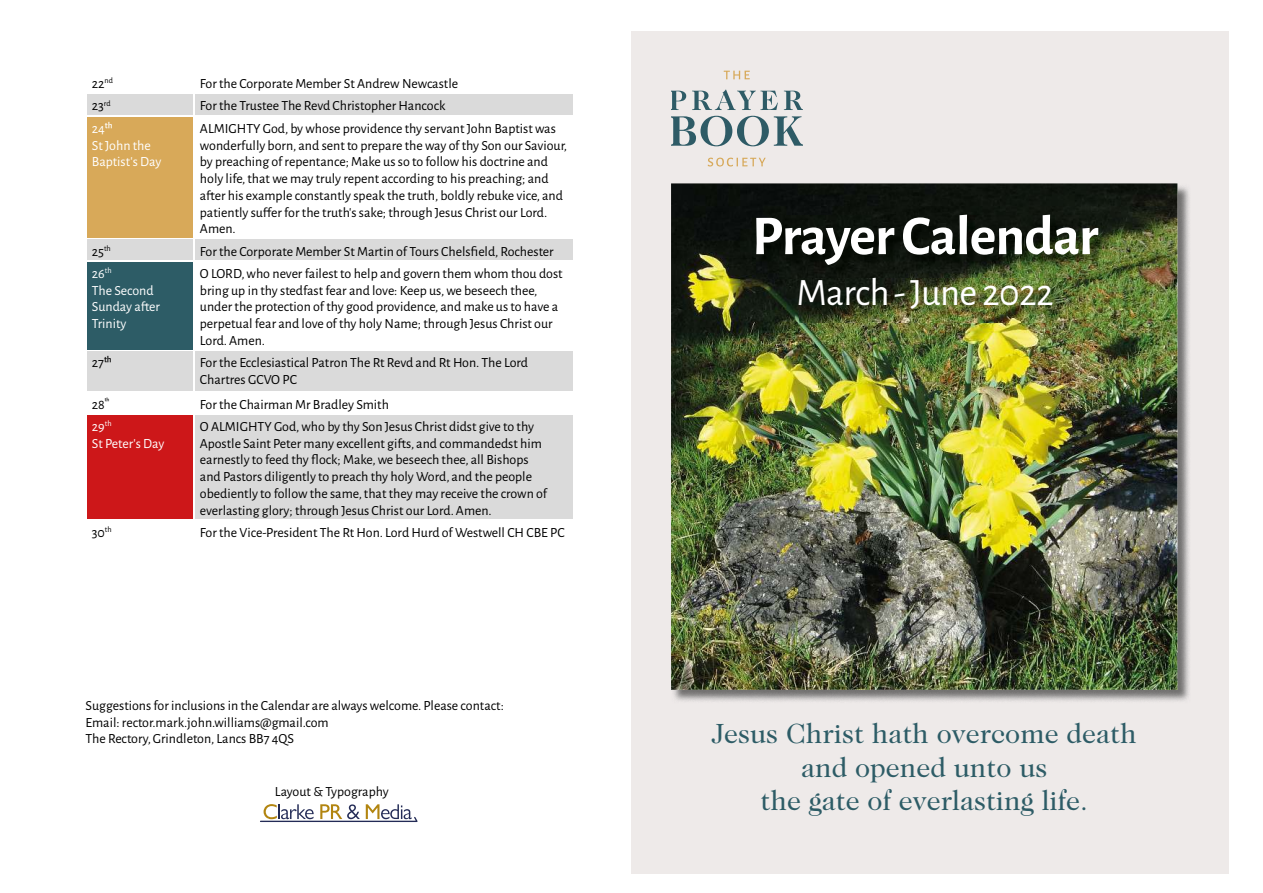
<style>
.page{position:relative;width:1263px;height:893px;background:#fff}
.page>*{position:absolute;margin:0;border:0;box-sizing:border-box;transform-origin:0 0}
.t1{font:700 56.25px "Alegreya Sans";letter-spacing:-.015em;color:#fff}
.t2{font:38.85px "Alegreya Sans";letter-spacing:-.015em;color:#fff}
.t3{font:28.05px/33.6px "Caslon 224 Std";color:#2d5c66;text-align:center}
.t4{font:13.95px/16.8px "Alegreya Sans";color:#000}
.t5{font:13.95px/16.8px "Alegreya Sans";color:#fff}
</style>
<div class="page">
<svg style="left:260px;top:804px;width:158px;height:18px"></svg>
<svg style="left:87px;top:95px;width:486px;height:424px"></svg>
<div style="left:86px;top:116px;width:108px;height:123px;background:#d8a959"></div>
<div style="left:86px;top:261px;width:108px;height:89px;background:#2d5c66"></div>
<div style="left:86px;top:414px;width:108px;height:106px;background:#cd1719"></div>
<svg style="left:194px;top:95px;width:1px;height:20px"></svg>
<hr style="left:86px;top:115px;width:108px;height:2px;background:#fff">
<hr style="left:86px;top:117px;width:1px;height:122px;background:#fff">
<hr style="left:194px;top:115px;width:380px;height:2px;background:#fff">
<hr style="left:194px;top:117px;width:1px;height:122px;background:#fff">
<svg style="left:194px;top:240px;width:1px;height:20px"></svg>
<hr style="left:86px;top:260px;width:108px;height:2px;background:#fff">
<hr style="left:86px;top:262px;width:1px;height:88px;background:#fff">
<hr style="left:194px;top:260px;width:380px;height:2px;background:#fff">
<hr style="left:194px;top:262px;width:1px;height:88px;background:#fff">
<hr style="left:194px;top:351px;width:1px;height:40px;background:#fff">
<hr style="left:86px;top:391px;width:108px;height:2px;background:#fff">
<hr style="left:194px;top:391px;width:380px;height:2px;background:#fff">
<svg style="left:194px;top:393px;width:1px;height:21px"></svg>
<hr style="left:86px;top:414px;width:1px;height:106px;background:#fff">
<hr style="left:194px;top:414px;width:1px;height:106px;background:#fff">
<hr style="left:87px;top:239px;width:486px;height:1px;background:#fff">
<hr style="left:87px;top:350px;width:486px;height:1px;background:#fff">
<hr style="left:87px;top:414px;width:486px;height:1px;background:#fff">
<div style="left:631px;top:31px;width:598px;height:843px;background:#eeeae9"></div>
<img style="left:673px;top:184px;width:517px;height:517px">
<img style="left:671px;top:183px;width:506px;height:507px">
<svg style="left:708px;top:158px;width:58px;height:8px"></svg>
<svg style="left:724px;top:71px;width:26px;height:8px"></svg>
<svg style="left:671px;top:91px;width:15px;height:19px"></svg>
<svg style="left:692px;top:89px;width:86px;height:21px"></svg>
<svg style="left:784px;top:91px;width:18px;height:19px"></svg>
<svg style="left:671px;top:116px;width:131px;height:30px"></svg>
<img style="left:757px;top:215px;width:354px;height:64px">
<img style="left:800px;top:279px;width:265px;height:43px">
<p class="t4" style="left:92px;top:76px;width:23px">22<sup>nd</sup></p>
<p class="t4" style="left:200px;top:76px;width:260px">For the Corporate Member St Andrew Newcastle</p>
<p class="t4" style="left:92px;top:98px;width:20px">23<sup>rd</sup></p>
<p class="t4" style="left:200px;top:98px;width:247px">For the Trustee The Revd Christopher Hancock</p>
<p class="t5" style="left:92px;top:121px;width:71px">24th<br>St John the<br>Baptist's Day</p>
<p class="t4" style="left:200px;top:121px;width:369px">ALMIGHTY God, by whose providence thy servant John Baptist was wonderfully born, and sent to prepare the way of thy Son our Saviour, by preaching of repentance; Make us so to follow his doctrine and holy life, that we may truly repent according to his preaching; and after his example constantly speak the truth, boldly rebuke vice, and patiently suffer for the truth's sake; through Jesus Christ our Lord.<br>Amen.</p>
<p class="t4" style="left:92px;top:243px;width:21px">25<sup>th</sup></p>
<p class="t4" style="left:200px;top:243px;width:355px">For the Corporate Member St Martin of Tours Chelsfield, Rochester</p>
<p class="t5" style="left:92px;top:266px;width:70px">26<sup>th<br></sup>The Second<br>Sunday after<br>Trinity</p>
<p class="t4" style="left:200px;top:266px;width:364px">O LORD, who never failest to help and govern them whom thou dost bring up in thy stedfast fear and love: Keep us, we beseech thee, under the protection of thy good providence, and make us to have a perpetual fear and love of thy holy Name; through Jesus Christ our Lord. Amen.</p>
<p class="t4" style="left:92px;top:355px;width:21px">27th</p>
<p class="t4" style="left:200px;top:355px;width:330px">For the Ecclesiastical Patron The Rt Revd and Rt Hon. The Lord<br>Chartres GCVO PC</p>
<p class="t4" style="left:92px;top:396px;width:19px">28<sup>th</sup></p>
<p class="t4" style="left:200px;top:396px;width:190px">For the Chairman Mr Bradley Smith</p>
<p class="t5" style="left:92px;top:419px;width:74px">29<sup>th<br></sup>St Peter's Day</p>
<p class="t4" style="left:200px;top:419px;width:349px">O ALMIGHTY God, who by thy Son Jesus Christ didst give to thy Apostle Saint Peter many excellent gifts, and commandedst him earnestly to feed thy flock; Make, we beseech thee, all Bishops and Pastors diligently to preach thy holy Word, and the people obediently to follow the same, that they may receive the crown of everlasting glory; through Jesus Christ our Lord. Amen.</p>
<p class="t4" style="left:92px;top:525px;width:21px">30<sup>th</sup></p>
<p class="t4" style="left:200px;top:525px;width:366px">For the Vice-President The Rt Hon. Lord Hurd of Westwell CH CBE PC</p>
<p class="t4" style="left:86px;top:698px;width:420px">Suggestions for inclusions in the Calendar are always welcome. Please contact:<br>Email: rector.mark.john.williams@gmail.com<br>The Rectory, Grindleton, Lancs BB7 4QS</p>
<p class="t4" style="left:275px;top:784px;width:115px">Layout &amp; Typography</p>
<h1 class="t1" style="left:752px;top:215px;width:348px">Prayer Calendar</h1>
<h2 class="t2" style="left:797px;top:274px;width:259px">March - June 2022</h2>
<h3 class="t3" style="left:712px;top:718px;width:426px">Jesus Christ hath overcome death and opened unto us<br>the gate of everlasting life.</h3>
</div>
